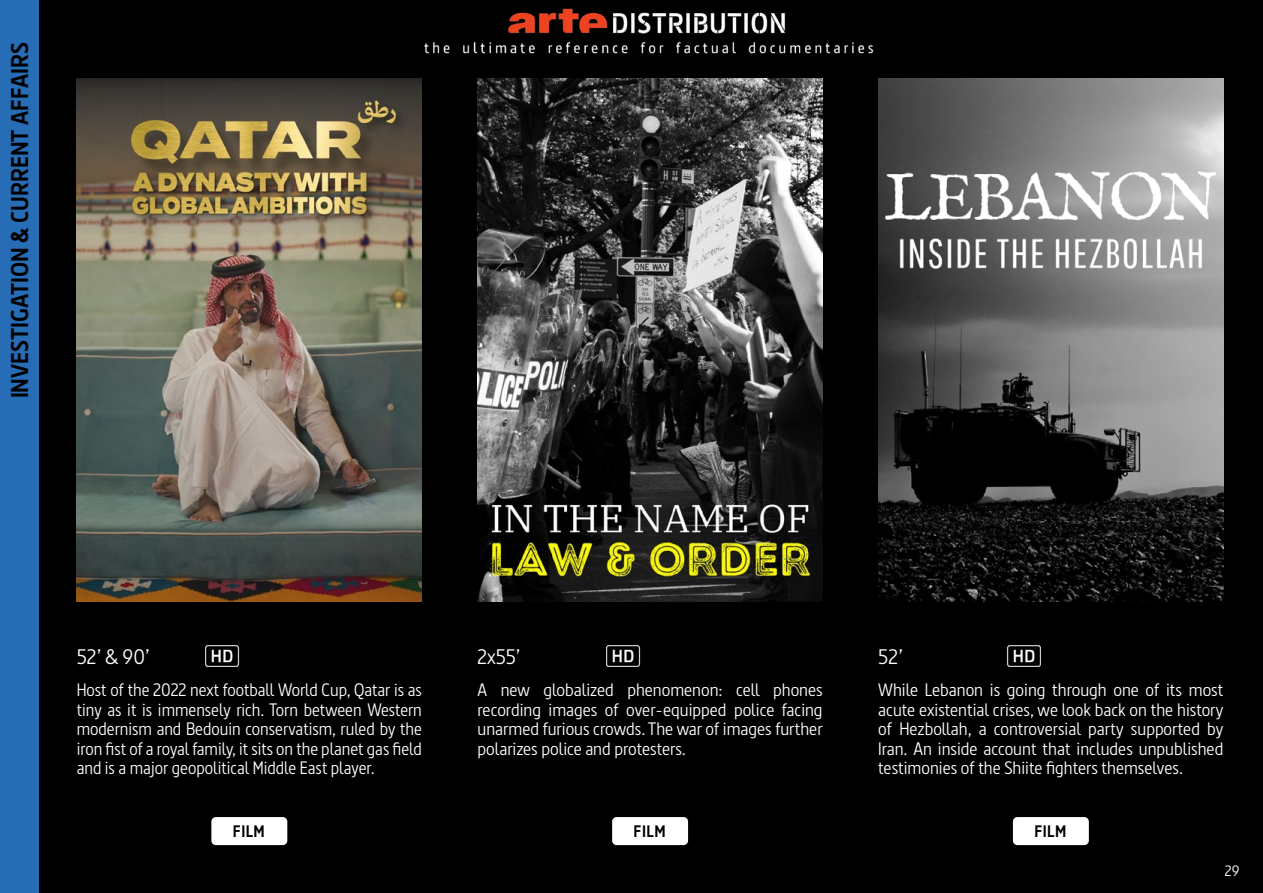
<style>
.page{position:relative;width:1263px;height:893px;background:#000}
.page>*{position:absolute;margin:0;border:0;box-sizing:border-box;transform-origin:0 0}
.t1{font:700 24px "Barna";color:#000}
.t2{font:21px "Barna";color:#fff}
.t3{font:18px/19.5px "Barna";color:#fff;text-align:justify}
.t4{font:700 16.5px "Barna";letter-spacing:.02em;color:#000}
.t5{font:15px "Barna";color:#fff}
</style>
<div class="page">
<img style="left:369px;top:8px;width:559px;height:71px">
<div style="left:0;top:0;width:38px;height:893px;background:#266db5"></div>
<img style="left:77px;top:79px;width:345px;height:523px">
<img style="left:205px;top:645px;width:34px;height:22px">
<div style="left:211px;top:817px;width:76px;height:28px;background:#fff;border-radius:4px"></div>
<img style="left:477px;top:79px;width:346px;height:522px">
<img style="left:606px;top:645px;width:34px;height:22px">
<img style="left:878px;top:79px;width:345px;height:523px">
<img style="left:1007px;top:645px;width:34px;height:22px">
<div style="left:612px;top:817px;width:76px;height:28px;background:#fff;border-radius:4px"></div>
<div style="left:1013px;top:817px;width:76px;height:28px;background:#fff;border-radius:4px"></div>
<h1 class="t1" style="left:5px;top:128px;width:87px;rotate:-90deg">HISTO Y</h1>
<h1 class="t1" style="left:5px;top:398px;width:358px;rotate:-90deg">INVESTIGATION &amp; CURRENT AFFAIRS</h1>
<p class="t2" style="left:77px;top:644px;width:75px">52’ &amp; 90’</p>
<p class="t3" style="left:77px;top:680px;width:347px">Host of the 2022 next football World Cup, Qatar is as tiny as it is immensely rich. Torn between Western modernism and Bedouin conservatism, ruled by the iron fist of a royal family, it sits on the planet gas field and is a major geopolitical Middle East player.</p>
<p class="t4" style="left:233px;top:821px;width:33px">FILM</p>
<p class="t2" style="left:477px;top:644px;width:45px">2x55’</p>
<p class="t3" style="left:477px;top:680px;width:347px">A new globalized phenomenon: cell phones recording images of over-equipped police facing unarmed furious crowds. The war of images further polarizes police and protesters.</p>
<p class="t3" style="left:878px;top:680px;width:347px">While Lebanon is going through one of its most acute existential crises, we look back on the history of Hezbollah, a controversial party supported by Iran. An inside account that includes unpublished testimonies of the Shiite fighters themselves.</p>
<p class="t2" style="left:878px;top:644px;width:26px">52’</p>
<p class="t4" style="left:634px;top:821px;width:33px">FILM</p>
<p class="t4" style="left:1034px;top:821px;width:33px">FILM</p>
<p class="t5" style="left:1225px;top:862px;width:16px">29</p>
</div>
